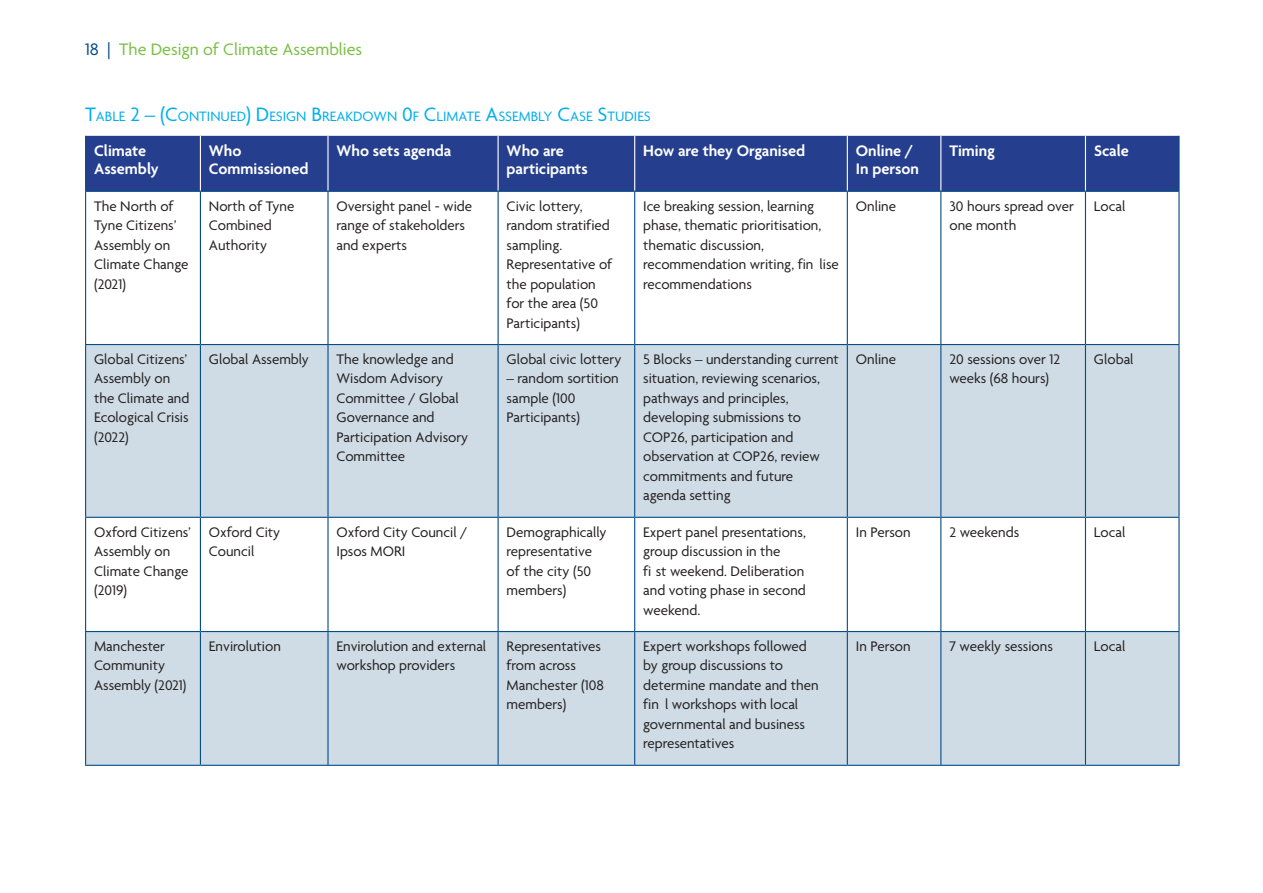
<style>
.page{position:relative;width:1263px;height:893px;background:#fff}
.page>*{position:absolute;margin:0;border:0;box-sizing:border-box;transform-origin:0 0}
.t1{font:18px "Agenda";color:#78c042}
.t2{font:600 16.5px/18.1px "Agenda";color:#fff}
.t3{font:15px/19.5px "Agenda";color:#231f20}
.t4{font:14.7px "Agenda";color:#00aeef}
.s1{color:#064d87}
.s2{font-size:21px}
</style>
<div class="page">
<div style="left:86px;top:136px;width:1092px;height:55px;background:#253f8e"></div>
<svg style="left:86px;top:345px;width:1092px;height:420px;fill:#cfdce5"></svg>
<hr style="left:85px;top:192px;width:1px;height:152px;background:#064d87">
<hr style="left:200px;top:192px;width:1px;height:152px;background:#064d87">
<hr style="left:327px;top:192px;width:2px;height:152px;background:#064d87">
<hr style="left:497px;top:192px;width:2px;height:152px;background:#064d87">
<hr style="left:634px;top:192px;width:1px;height:152px;background:#064d87">
<hr style="left:847px;top:192px;width:1px;height:152px;background:#064d87">
<hr style="left:940px;top:192px;width:1px;height:152px;background:#064d87">
<hr style="left:1085px;top:192px;width:1px;height:152px;background:#064d87">
<hr style="left:1178px;top:192px;width:1px;height:152px;background:#064d87">
<hr style="left:85px;top:344px;width:115px;height:1px;background:#064d87">
<hr style="left:85px;top:345px;width:1px;height:172px;background:#064d87">
<hr style="left:200px;top:344px;width:128px;height:1px;background:#064d87">
<hr style="left:200px;top:345px;width:1px;height:172px;background:#064d87">
<hr style="left:328px;top:344px;width:170px;height:1px;background:#064d87">
<hr style="left:327px;top:345px;width:2px;height:172px;background:#064d87">
<hr style="left:498px;top:344px;width:137px;height:1px;background:#064d87">
<hr style="left:497px;top:345px;width:2px;height:172px;background:#064d87">
<hr style="left:635px;top:344px;width:212px;height:1px;background:#064d87">
<hr style="left:634px;top:345px;width:1px;height:172px;background:#064d87">
<hr style="left:847px;top:344px;width:94px;height:1px;background:#064d87">
<hr style="left:847px;top:345px;width:1px;height:172px;background:#064d87">
<hr style="left:941px;top:344px;width:144px;height:1px;background:#064d87">
<hr style="left:940px;top:345px;width:1px;height:172px;background:#064d87">
<hr style="left:1085px;top:344px;width:94px;height:1px;background:#064d87">
<hr style="left:1085px;top:345px;width:1px;height:172px;background:#064d87">
<hr style="left:1178px;top:345px;width:1px;height:172px;background:#064d87">
<hr style="left:85px;top:517px;width:115px;height:1px;background:#064d87">
<hr style="left:85px;top:518px;width:1px;height:113px;background:#064d87">
<hr style="left:200px;top:517px;width:128px;height:1px;background:#064d87">
<hr style="left:200px;top:518px;width:1px;height:113px;background:#064d87">
<hr style="left:328px;top:517px;width:170px;height:1px;background:#064d87">
<hr style="left:327px;top:518px;width:2px;height:113px;background:#064d87">
<hr style="left:498px;top:517px;width:137px;height:1px;background:#064d87">
<hr style="left:497px;top:518px;width:2px;height:113px;background:#064d87">
<hr style="left:635px;top:517px;width:212px;height:1px;background:#064d87">
<hr style="left:634px;top:518px;width:1px;height:113px;background:#064d87">
<hr style="left:847px;top:517px;width:94px;height:1px;background:#064d87">
<hr style="left:847px;top:518px;width:1px;height:113px;background:#064d87">
<hr style="left:941px;top:517px;width:144px;height:1px;background:#064d87">
<hr style="left:940px;top:518px;width:1px;height:113px;background:#064d87">
<hr style="left:1085px;top:517px;width:94px;height:1px;background:#064d87">
<hr style="left:1085px;top:518px;width:1px;height:113px;background:#064d87">
<hr style="left:1178px;top:518px;width:1px;height:113px;background:#064d87">
<hr style="left:85px;top:631px;width:115px;height:1px;background:#064d87">
<hr style="left:85px;top:632px;width:1px;height:133px;background:#064d87">
<hr style="left:200px;top:631px;width:128px;height:1px;background:#064d87">
<hr style="left:200px;top:632px;width:1px;height:133px;background:#064d87">
<hr style="left:328px;top:631px;width:170px;height:1px;background:#064d87">
<hr style="left:327px;top:632px;width:2px;height:133px;background:#064d87">
<hr style="left:498px;top:631px;width:137px;height:1px;background:#064d87">
<hr style="left:497px;top:632px;width:2px;height:133px;background:#064d87">
<hr style="left:635px;top:631px;width:212px;height:1px;background:#064d87">
<hr style="left:634px;top:632px;width:1px;height:133px;background:#064d87">
<hr style="left:847px;top:631px;width:94px;height:1px;background:#064d87">
<hr style="left:847px;top:632px;width:1px;height:133px;background:#064d87">
<hr style="left:941px;top:631px;width:144px;height:1px;background:#064d87">
<hr style="left:940px;top:632px;width:1px;height:133px;background:#064d87">
<hr style="left:1085px;top:631px;width:94px;height:1px;background:#064d87">
<hr style="left:1085px;top:632px;width:1px;height:133px;background:#064d87">
<hr style="left:1178px;top:632px;width:1px;height:133px;background:#064d87">
<hr style="left:200px;top:136px;width:1px;height:55px;background:#fff">
<hr style="left:327px;top:136px;width:2px;height:55px;background:#fff">
<hr style="left:497px;top:136px;width:2px;height:55px;background:#fff">
<hr style="left:634px;top:136px;width:1px;height:55px;background:#fff">
<hr style="left:847px;top:136px;width:1px;height:55px;background:#fff">
<hr style="left:940px;top:136px;width:1px;height:55px;background:#fff">
<hr style="left:1085px;top:136px;width:1px;height:55px;background:#fff">
<hr style="left:85px;top:765px;width:115px;height:1px;background:#064d87">
<hr style="left:200px;top:765px;width:128px;height:1px;background:#064d87">
<hr style="left:328px;top:765px;width:170px;height:1px;background:#064d87">
<hr style="left:498px;top:765px;width:137px;height:1px;background:#064d87">
<hr style="left:635px;top:765px;width:212px;height:1px;background:#064d87">
<hr style="left:847px;top:765px;width:94px;height:1px;background:#064d87">
<hr style="left:941px;top:765px;width:144px;height:1px;background:#064d87">
<hr style="left:1085px;top:765px;width:94px;height:1px;background:#064d87">
<hr style="left:85px;top:136px;width:1px;height:55px;background:#064d87">
<hr style="left:1178px;top:136px;width:1px;height:55px;background:#064d87">
<hr style="left:85px;top:191px;width:115px;height:1px;background:#064d87">
<hr style="left:200px;top:191px;width:128px;height:1px;background:#064d87">
<hr style="left:328px;top:191px;width:170px;height:1px;background:#064d87">
<hr style="left:498px;top:191px;width:137px;height:1px;background:#064d87">
<hr style="left:635px;top:191px;width:212px;height:1px;background:#064d87">
<hr style="left:847px;top:191px;width:94px;height:1px;background:#064d87">
<hr style="left:941px;top:191px;width:144px;height:1px;background:#064d87">
<hr style="left:1085px;top:191px;width:94px;height:1px;background:#064d87">
<p class="t1" style="left:85px;top:40px;width:279px"><span class="s1">18 |</span> The Design of Climate Assemblies</p>
<p class="t4" style="left:85px;top:109px;width:567px"><span class="s2">T</span>ABLE <span class="s2">2 – (C</span>ONTINUED<span class="s2">) D</span>ESIGN <span class="s2">B</span>REAKDOWN <span class="s2">0</span>F <span class="s2">C</span>LIMATE <span class="s2">A</span>SSEMBLY <span class="s2">C</span>ASE <span class="s2">S</span>TUDIES</p>
<p class="t2" style="left:94px;top:143px;width:66px">Climate<br>Assembly</p>
<p class="t2" style="left:209px;top:143px;width:101px">Who<br>Commissioned</p>
<p class="t2" style="left:336px;top:143px;width:116px">Who sets agenda</p>
<p class="t2" style="left:507px;top:143px;width:83px">Who are participants</p>
<p class="t2" style="left:643px;top:143px;width:163px">How are they Organised</p>
<p class="t2" style="left:856px;top:143px;width:65px">Online /<br>In person</p>
<p class="t2" style="left:949px;top:143px;width:47px">Timing</p>
<p class="t2" style="left:1094px;top:143px;width:36px">Scale</p>
<p class="t3" style="left:94px;top:197px;width:96px">The North of<br>Tyne Citizens’<br>Assembly on<br>Climate Change (2021)</p>
<p class="t3" style="left:209px;top:197px;width:87px">North of Tyne<br>Combined<br>Authority</p>
<p class="t3" style="left:336px;top:197px;width:137px">Oversight panel - wide range of stakeholders and experts</p>
<p class="t3" style="left:507px;top:197px;width:107px">Civic lottery, random stratified sampling.<br>Representative of the population for the area (50<br>Participants)</p>
<p class="t3" style="left:643px;top:197px;width:197px">Ice breaking session, learning phase, thematic prioritisation, thematic discussion, recommendation writing, fin lise recommendations</p>
<p class="t3" style="left:856px;top:197px;width:42px">Online</p>
<p class="t3" style="left:949px;top:197px;width:126px">30 hours spread over one month</p>
<p class="t3" style="left:1094px;top:197px;width:33px">Local</p>
<p class="t3" style="left:94px;top:350px;width:97px">Global Citizens’<br>Assembly on the Climate and<br>Ecological Crisis (2022)</p>
<p class="t3" style="left:209px;top:350px;width:102px">Global Assembly</p>
<p class="t3" style="left:336px;top:350px;width:133px">The knowledge and<br>Wisdom Advisory<br>Committee / Global<br>Governance and<br>Participation Advisory<br>Committee</p>
<p class="t3" style="left:507px;top:350px;width:116px">Global civic lottery</p>
<p class="t3" style="left:643px;top:350px;width:197px">5 Blocks – understanding current situation, reviewing scenarios, pathways and principles, developing submissions to<br>COP26, participation and observation at COP26, review commitments and future agenda setting</p>
<p class="t3" style="left:856px;top:350px;width:42px">Online</p>
<p class="t3" style="left:949px;top:350px;width:112px">20 sessions over 12 weeks (68 hours)</p>
<p class="t3" style="left:1094px;top:350px;width:41px">Global</p>
<p class="t3" style="left:507px;top:370px;width:114px">– random sortition sample (100<br>Participants)</p>
<p class="t3" style="left:94px;top:523px;width:98px">Oxford Citizens’<br>Assembly on<br>Climate Change (2019)</p>
<p class="t3" style="left:209px;top:523px;width:73px">Oxford City<br>Council</p>
<p class="t3" style="left:336px;top:523px;width:132px">Oxford City Council /<br>Ipsos MORI</p>
<p class="t3" style="left:507px;top:523px;width:101px">Demographically representative of the city (50 members)</p>
<p class="t3" style="left:643px;top:523px;width:164px">Expert panel presentations, group discussion in the<br>fi st weekend. Deliberation and voting phase in second weekend.</p>
<p class="t3" style="left:856px;top:523px;width:56px">In Person</p>
<p class="t3" style="left:949px;top:523px;width:71px">2 weekends</p>
<p class="t3" style="left:1094px;top:523px;width:33px">Local</p>
<p class="t3" style="left:94px;top:637px;width:94px">Manchester<br>Community<br>Assembly (2021)</p>
<p class="t3" style="left:209px;top:637px;width:73px">Envirolution</p>
<p class="t3" style="left:336px;top:637px;width:151px">Envirolution and external workshop providers</p>
<p class="t3" style="left:507px;top:637px;width:99px">Representatives from across<br>Manchester (108 members)</p>
<p class="t3" style="left:643px;top:637px;width:177px">Expert workshops followed by group discussions to determine mandate and then fin l workshops with local governmental and business representatives</p>
<p class="t3" style="left:856px;top:637px;width:56px">In Person</p>
<p class="t3" style="left:949px;top:637px;width:105px">7 weekly sessions</p>
<p class="t3" style="left:1094px;top:637px;width:33px">Local</p>
</div>
